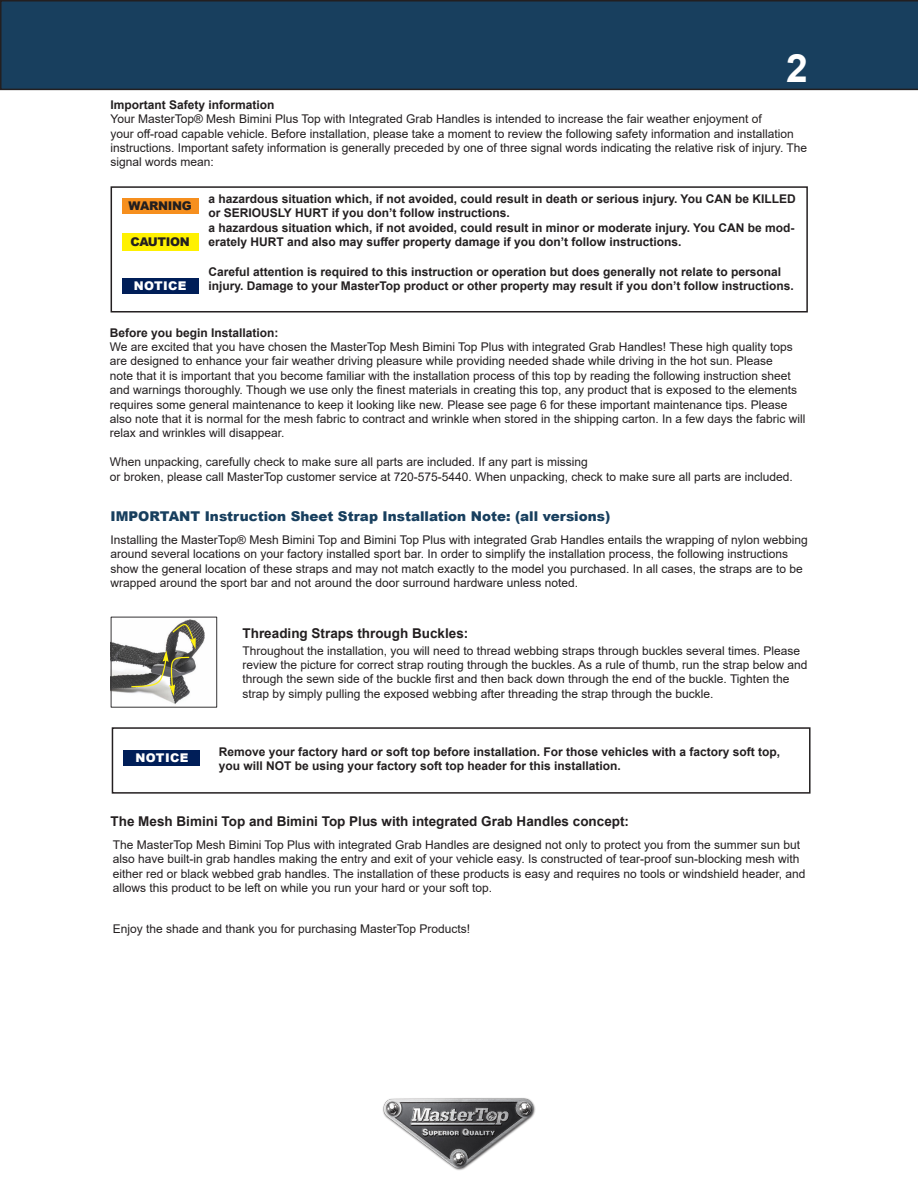
<style>
.page{position:relative;width:918px;height:1188px;background:#fff}
.page>*{position:absolute;margin:0;border:0;box-sizing:border-box;transform-origin:0 0}
.t1{font:700 39px "Arial";color:#fff}
.t2{font:700 13.5px "Arial";color:#231f20}
.t3{font:900 13.5px "Arial";color:#183f5e}
.t4{font:12px/14.4px "Arial";color:#231f20}
.t5{font:700 12px/14.4px "Arial";color:#231f20}
.t6{font:900 12px "Arial";letter-spacing:-.03em;color:#231f20}
.t7{font:900 12px "Arial";letter-spacing:.03em;color:#fff}
.s1{font-weight:700}
</style>
<div class="page">
<div style="left:111px;top:186px;width:697px;height:127px;border:2px solid #231f20"></div>
<div style="left:122px;top:198px;width:76px;height:16px;background:#f68f1e"></div>
<div style="left:122px;top:233px;width:76px;height:18px;background:#fff101"></div>
<div style="left:122px;top:278px;width:76px;height:16px;background:#001e58"></div>
<div style="left:0;top:0;width:918px;height:90px;background:#183f5e"></div>
<img style="left:383px;top:1098px;width:152px;height:72px">
<div style="left:112px;top:727px;width:699px;height:67px;border:2px solid #231f20"></div>
<div style="left:124px;top:750px;width:76px;height:16px;background:#001e58"></div>
<img style="left:113px;top:619px;width:92px;height:85px">
<div style="left:111px;top:617px;width:106px;height:91px;border:1px solid #363435"></div>
<svg style="left:130px;top:623px;width:66px;height:73px"></svg>
<p class="t1" style="left:786px;top:41px;width:23px">2</p>
<p class="t4" style="left:111px;top:97px;width:698px"><span class="s1">Important Safety information<br></span>Your MasterTop® Mesh Bimini Plus Top with Integrated Grab Handles is intended to increase the fair weather enjoyment of<br>your off-road capable vehicle. Before installation, please take a moment to review the following safety information and installation instructions. Important safety information is generally preceded by one of three signal words indicating the relative risk of injury. The signal words mean:</p>
<p class="t5" style="left:208px;top:192px;width:589px">a hazardous situation which, if not avoided, could result in death or serious injury. You CAN be KILLED or SERIOUSLY HURT if you don’t follow instructions.</p>
<p class="t6" style="left:129px;top:197px;width:65px">WARNING</p>
<p class="t6" style="left:130px;top:233px;width:61px">CAUTION</p>
<p class="t7" style="left:134px;top:277px;width:54px">NOTICE</p>
<p class="t5" style="left:208px;top:221px;width:588px">a hazardous situation which, if not avoided, could result in minor or moderate injury. You CAN be mod&shy;erately HURT and also may suffer property damage if you don’t follow instructions.</p>
<p class="t5" style="left:208px;top:265px;width:587px">Careful attention is required to this instruction or operation but does generally not relate to personal injury. Damage to your MasterTop product or other property may result if you don’t follow instructions.</p>
<p class="t5" style="left:110px;top:325px;width:170px">Before you begin Installation:</p>
<p class="t4" style="left:110px;top:339px;width:697px">We are excited that you have chosen the MasterTop Mesh Bimini Top Plus with integrated Grab Handles! These high quality tops are designed to enhance your fair weather driving pleasure while providing needed shade while driving in the hot sun. Please<br>note that it is important that you become familiar with the installation process of this top by reading the following instruction sheet and warnings thoroughly. Though we use only the finest materials in creating this top, any product that is exposed to the elements requires some general maintenance to keep it looking like new. Please see page 6 for these important maintenance tips. Please also note that it is normal for the mesh fabric to contract and wrinkle when stored in the shipping carton. In a few days the fabric will relax and wrinkles will disappear.</p>
<p class="t4" style="left:110px;top:455px;width:480px">When unpacking, carefully check to make sure all parts are included. If any part is missing</p>
<p class="t4" style="left:110px;top:469px;width:684px">or broken, please call MasterTop customer service at 720-575-5440. When unpacking, check to make sure all parts are included.</p>
<p class="t3" style="left:111px;top:506px;width:501px">IMPORTANT Instruction Sheet Strap Installation Note: (all versions)</p>
<p class="t4" style="left:111px;top:532px;width:699px">Installing the MasterTop® Mesh Bimini Top and Bimini Top Plus with integrated Grab Handles entails the wrapping of nylon webbing around several locations on your factory installed sport bar. In order to simplify the installation process, the following instructions show the general location of these straps and may not match exactly to the model you purchased. In all cases, the straps are to be wrapped around the sport bar and not around the door surround hardware unless noted.</p>
<p class="t2" style="left:243px;top:623px;width:227px">Threading Straps through Buckles:</p>
<p class="t4" style="left:243px;top:643px;width:566px">Throughout the installation, you will need to thread webbing straps through buckles several times. Please review the picture for correct strap routing through the buckles. As a rule of thumb, run the strap below and through the sewn side of the buckle first and then back down through the end of the buckle. Tighten the strap by simply pulling the exposed webbing after threading the strap through the buckle.</p>
<p class="t7" style="left:136px;top:749px;width:54px">NOTICE</p>
<p class="t5" style="left:219px;top:745px;width:563px">Remove your factory hard or soft top before installation. For those vehicles with a factory soft top, you will NOT be using your factory soft top header for this installation.</p>
<p class="t2" style="left:111px;top:812px;width:520px">The Mesh Bimini Top and Bimini Top Plus with integrated Grab Handles concept:</p>
<p class="t4" style="left:113px;top:837px;width:694px">The MasterTop Mesh Bimini Top Plus with integrated Grab Handles are designed not only to protect you from the summer sun but also have built-in grab handles making the entry and exit of your vehicle easy. Is constructed of tear-proof sun-blocking mesh with either red or black webbed grab handles. The installation of these products is easy and requires no tools or windshield header, and allows this product to be left on while you run your hard or your soft top.</p>
<p class="t4" style="left:113px;top:921px;width:359px">Enjoy the shade and thank you for purchasing MasterTop Products!</p>
</div>
